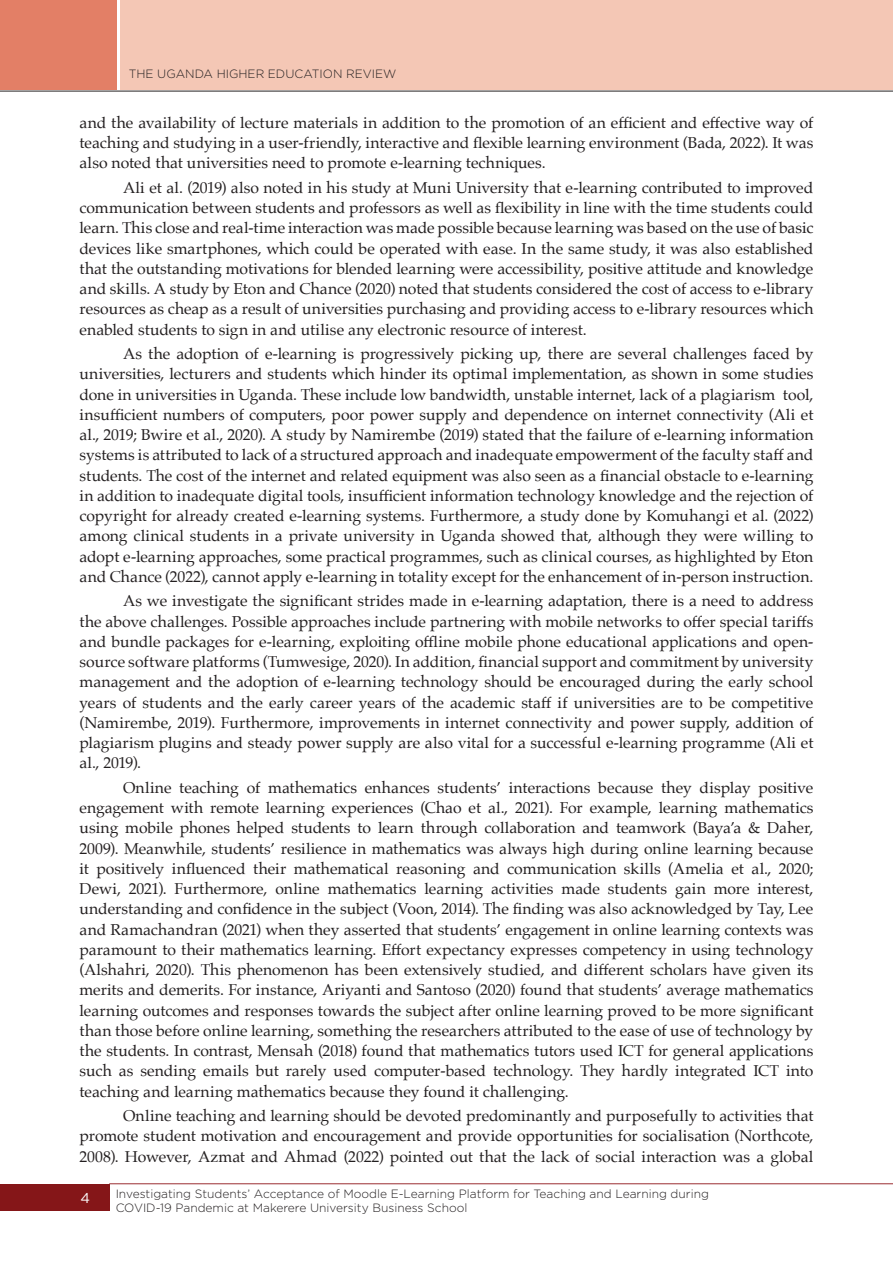
<style>
.page{position:relative;width:893px;height:1263px;background:#fff}
.page>*{position:absolute;margin:0;border:0;box-sizing:border-box;transform-origin:0 0}
.Bodytext_2_parag{font:15.75px/20.2px "Palatino";color:#231f20;text-align:justify}
.t1{font:14.25px "Gotham";color:#fff}
.t2{font:300 12px/14.4px "Gotham";color:#231f20}
</style>
<div class="page">
<div style="left:0;top:1184px;width:109px;height:26px;background:#851618"></div>
<hr style="left:109px;top:1183px;width:784px;height:1px;background:#9b2d32">
<div style="left:120px;top:0;width:773px;height:89px;background:#f4c7b5"></div>
<div style="left:0;top:0;width:117px;height:89px;background:#e37f66"></div>
<hr style="left:0;top:91px;width:893px;height:1px;background:#231f20">
<p class="t2" style="left:129px;top:67px;width:269px">THE UGANDA HIGHER EDUCATION REVIEW</p>
<p class="Bodytext_2_parag" style="left:80px;top:112px;width:735px">and the availability of lecture materials in addition to the promotion of an efficient and effective way of teaching and studying in a user-friendly, interactive and flexible learning environment (Bada, 2022). It was also noted that universities need to promote e-learning techniques.</p>
<p class="Bodytext_2_parag" style="left:80px;top:177px;width:735px;text-indent:43px">Ali et al. (2019) also noted in his study at Muni University that e-learning contributed to improved communication between students and professors as well as flexibility in line with the time students could learn. This close and real-time interaction was made possible because learning was based on the use of basic devices like smartphones, which could be operated with ease. In the same study, it was also established that the outstanding motivations for blended learning were accessibility, positive attitude and knowledge and skills. A study by Eton and Chance (2020) noted that students considered the cost of access to e-library resources as cheap as a result of universities purchasing and providing access to e-library resources which enabled students to sign in and utilise any electronic resource of interest.</p>
<p class="Bodytext_2_parag" style="left:80px;top:343px;width:735px;text-indent:43px">As the adoption of e-learning is progressively picking up, there are several challenges faced by universities, lecturers and students which hinder its optimal implementation, as shown in some studies done in universities in Uganda. These include low bandwidth, unstable internet, lack of a plagiarism tool, insufficient numbers of computers, poor power supply and dependence on internet connectivity (Ali et al., 2019; Bwire et al., 2020). A study by Namirembe (2019) stated that the failure of e-learning information systems is attributed to lack of a structured approach and inadequate empowerment of the faculty staff and students. The cost of the internet and related equipment was also seen as a financial obstacle to e-learning in addition to inadequate digital tools, insufficient information technology knowledge and the rejection of copyright for already created e-learning systems. Furthermore, a study done by Komuhangi et al. (2022) among clinical students in a private university in Uganda showed that, although they were willing to adopt e-learning approaches, some practical programmes, such as clinical courses, as highlighted by Eton and Chance (2022), cannot apply e-learning in totality except for the enhancement of in-person instruction.</p>
<p class="Bodytext_2_parag" style="left:80px;top:591px;width:735px;text-indent:43px">As we investigate the significant strides made in e-learning adaptation, there is a need to address the above challenges. Possible approaches include partnering with mobile networks to offer special tariffs and bundle packages for e-learning, exploiting offline mobile phone educational applications and open&shy;source software platforms (Tumwesige, 2020). In addition, financial support and commitment by university management and the adoption of e-learning technology should be encouraged during the early school years of students and the early career years of the academic staff if universities are to be competitive (Namirembe, 2019). Furthermore, improvements in internet connectivity and power supply, addition of plagiarism plugins and steady power supply are also vital for a successful e-learning programme (Ali et al., 2019).</p>
<p class="Bodytext_2_parag" style="left:80px;top:777px;width:735px;text-indent:43px">Online teaching of mathematics enhances students’ interactions because they display positive engagement with remote learning experiences (Chao et al., 2021). For example, learning mathematics using mobile phones helped students to learn through collaboration and teamwork (Baya’a &amp; Daher, 2009). Meanwhile, students’ resilience in mathematics was always high during online learning because it positively influenced their mathematical reasoning and communication skills (Amelia et al., 2020; Dewi, 2021). Furthermore, online mathematics learning activities made students gain more interest, understanding and confidence in the subject (Voon, 2014). The finding was also acknowledged by Tay, Lee and Ramachandran (2021) when they asserted that students’ engagement in online learning contexts was paramount to their mathematics learning. Effort expectancy expresses competency in using technology (Alshahri, 2020). This phenomenon has been extensively studied, and different scholars have given its merits and demerits. For instance, Ariyanti and Santoso (2020) found that students’ average mathematics learning outcomes and responses towards the subject after online learning proved to be more significant than those before online learning, something the researchers attributed to the ease of use of technology by the students. In contrast, Mensah (2018) found that mathematics tutors used ICT for general applications such as sending emails but rarely used computer-based technology. They hardly integrated ICT into teaching and learning mathematics because they found it challenging.</p>
<p class="Bodytext_2_parag" style="left:80px;top:1105px;width:735px;text-indent:43px">Online teaching and learning should be devoted predominantly and purposefully to activities that promote student motivation and encouragement and provide opportunities for socialisation (Northcote, 2008). However, Azmat and Ahmad (2022) pointed out that the lack of social interaction was a global</p>
<p class="t1" style="left:80px;top:1189px;width:11px">4</p>
<p class="t2" style="left:116px;top:1186px;width:595px">Investigating Students’ Acceptance of Moodle E-Learning Platform for Teaching and Learning during<br>COVID-19 Pandemic at Makerere University Business School</p>
</div>
